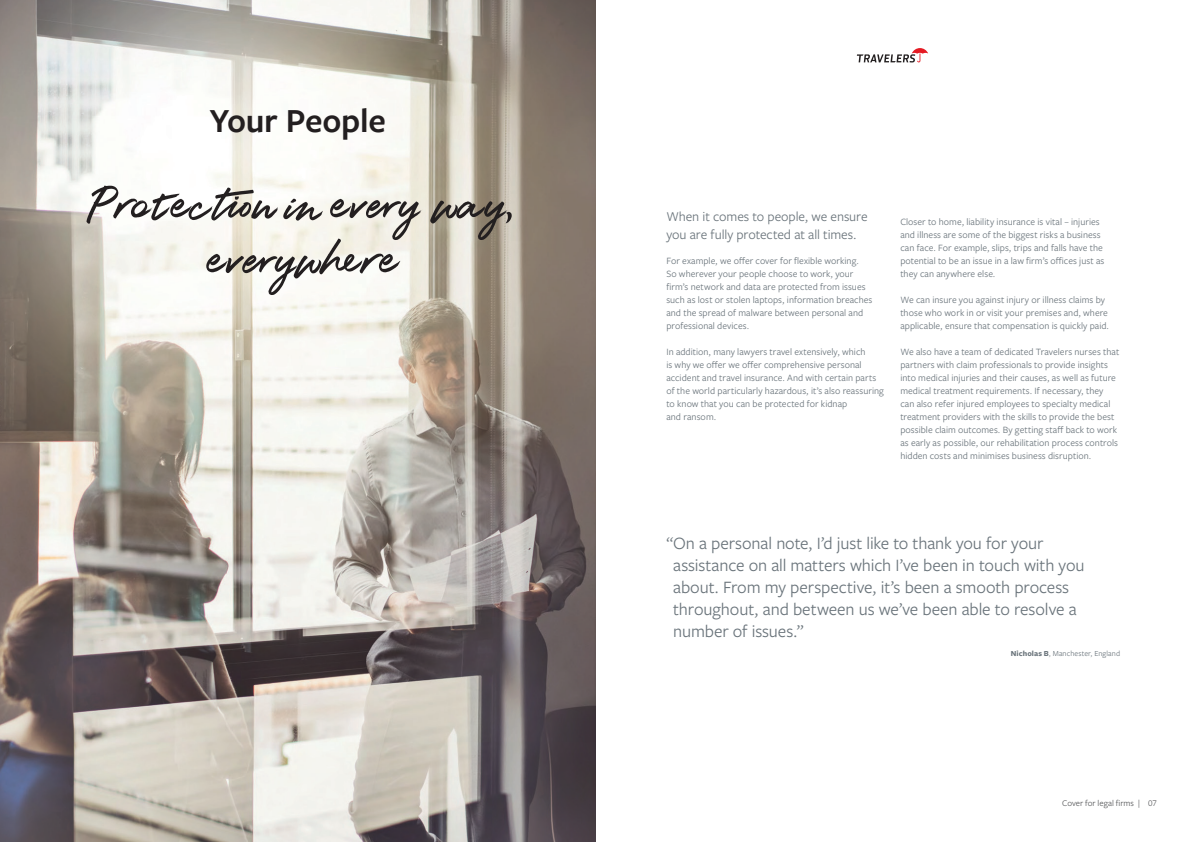
<style>
.page{position:relative;width:1191px;height:842px;background:#fff}
.page>*{position:absolute;margin:0;border:0;box-sizing:border-box;transform-origin:0 0}
.t1{font:55px/55px "Batterson";letter-spacing:-.01em;color:#231f20;text-align:center}
.t2{font:600 35px "Freight Sans Pro";letter-spacing:-.01em;color:#231f20}
.t3{font:18px/22px "Freight Sans Pro";letter-spacing:-.005em;color:#6a747b}
.t4{font:14px/18px "Freight Sans Pro";letter-spacing:-.005em;color:#6a747b}
.t5{font:10px/13px "Freight Sans Pro";letter-spacing:.005em;color:#6a747b}
.t6{font:9px "Freight Sans Pro";letter-spacing:-.005em;color:#57585a}
.t7{font:8px "Freight Sans Pro";letter-spacing:.015em;color:#6a747b}
.s1{font-weight:700}
</style>
<div class="page">
<svg style="left:857px;top:48px;width:71px;height:14px"></svg>
<img style="left:0;top:0;width:595px;height:842px">
<h2 class="t2" style="left:210px;top:97px;width:178px">Your People</h2>
<h1 class="t1" style="left:81px;top:170px;width:435px">Protection in every way, everywhere</h1>
<h3 class="t4" style="left:666px;top:207px;width:203px">When it comes to people, we ensure you are fully protected at all times.</h3>
<p class="t5" style="left:666px;top:254px;width:207px">For example, we offer cover for flexible working.<br>So wherever your people choose to work, your firm’s network and data are protected from issues such as lost or stolen laptops, information breaches and the spread of malware between personal and professional devices.</p>
<p class="t5" style="left:666px;top:345px;width:219px">In addition, many lawyers travel extensively, which<br>is why we offer we offer comprehensive personal accident and travel insurance. And with certain parts of the world particularly hazardous, it’s also reassuring to know that you can be protected for kidnap<br>and ransom.</p>
<p class="t5" style="left:900px;top:215px;width:206px">Closer to home, liability insurance is vital – injuries and illness are some of the biggest risks a business can face. For example, slips, trips and falls have the potential to be an issue in a law firm’s offices just as they can anywhere else.</p>
<p class="t5" style="left:900px;top:293px;width:210px">We can insure you against injury or illness claims by those who work in or visit your premises and, where applicable, ensure that compensation is quickly paid.</p>
<p class="t5" style="left:900px;top:345px;width:220px">We also have a team of dedicated Travelers nurses that partners with claim professionals to provide insights into medical injuries and their causes, as well as future medical treatment requirements. If necessary, they can also refer injured employees to specialty medical treatment providers with the skills to provide the best possible claim outcomes. By getting staff back to work as early as possible, our rehabilitation process controls hidden costs and minimises business disruption.</p>
<p class="t3" style="left:673px;top:531px;width:413px;text-indent:-7px">“On a personal note, I’d just like to thank you for your assistance on all matters which I’ve been in touch with you about. From my perspective, it’s been a smooth process throughout, and between us we’ve been able to resolve a number of issues.”</p>
<p class="t7" style="left:1010px;top:648px;width:111px"><span class="s1">Nicholas B</span>, Manchester, England</p>
<p class="t6" style="left:1062px;top:797px;width:96px">Cover for legal firms | 07</p>
</div>
